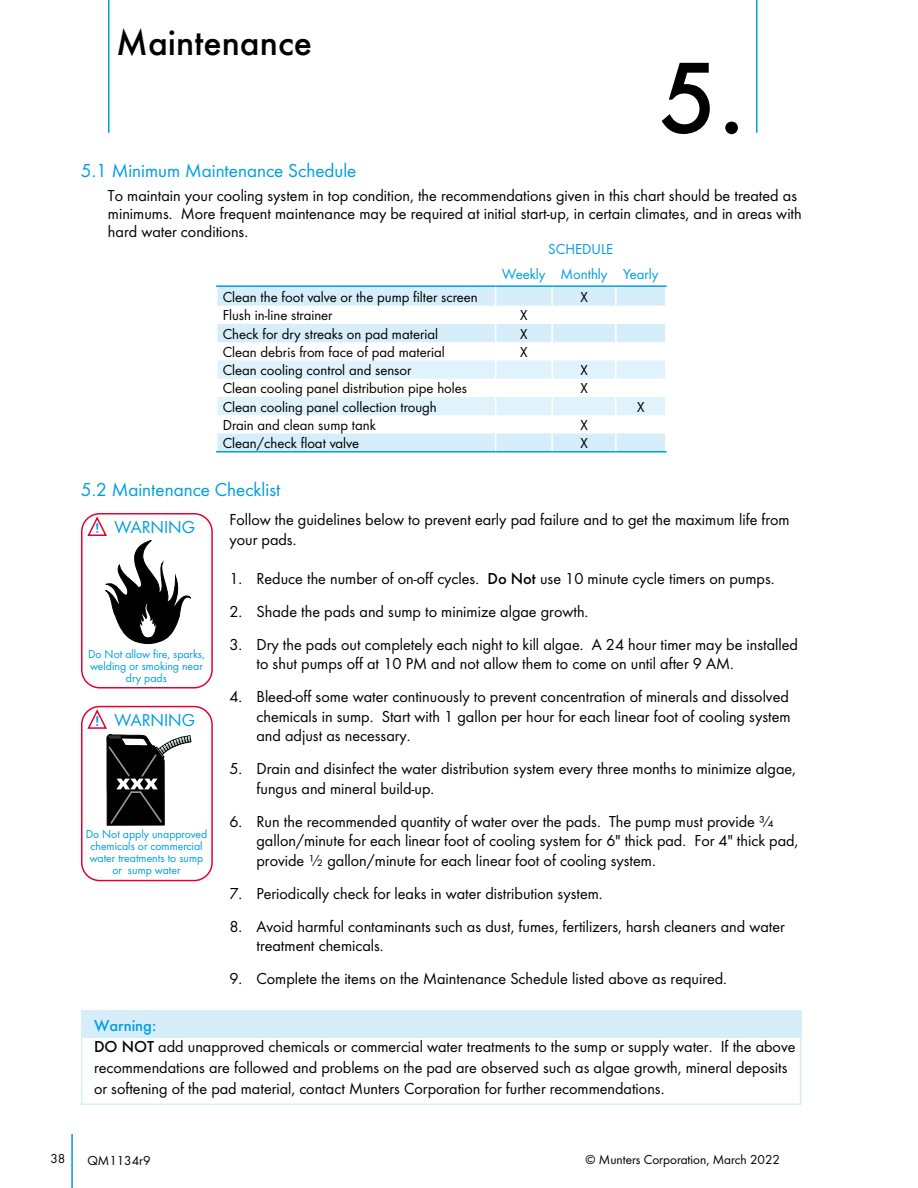
<style>
.page{position:relative;width:918px;height:1188px;background:#fff}
.page>*{position:absolute;margin:0;border:0;box-sizing:border-box;transform-origin:0 0}
.t1{font:500 105px "Futura";color:#000}
.t2{font:500 37.5px "Futura";color:#000}
.t3{font:19.5px "Futura Boo";color:#009ee1}
.t4{font:18px "Futura Boo";color:#009ee1}
.t5{font:16.5px/19.5px "Futura Boo";color:#000}
.t6{font:500 16.5px "Futura";color:#009ee1}
.t7{font:15px "Futura Boo";color:#000}
.t8{font:15px/25.3px "Futura Boo";color:#009ee1;text-align:center}
.t9{font:13.5px "Futura Boo";color:#000}
.t10{font:12px/12px "Futura Boo";color:#009ee1;text-align:center}
.s1{font-family:"Arial Rounded MT Bold";font-size:13.5px}
.s2{font-family:"Futura";font-weight:500}
</style>
<div class="page">
<hr style="left:71px;top:1134px;width:2px;height:54px;background:#009ee1">
<hr style="left:756px;top:0;width:2px;height:133px;background:#009ee1">
<hr style="left:108px;top:0;width:2px;height:133px;background:#009ee1">
<div style="left:81px;top:513px;width:132px;height:175px;border:1px solid #e20031;border-radius:18px"></div>
<svg style="left:86px;top:516px;width:105px;height:128px"></svg>
<div style="left:81px;top:706px;width:132px;height:175px;border:1px solid #e20031;border-radius:18px"></div>
<svg style="left:86px;top:709px;width:105px;height:116px"></svg>
<hr style="left:216px;top:285px;width:280px;height:2px;background:#009ee1">
<hr style="left:496px;top:285px;width:56px;height:2px;background:#009ee1">
<hr style="left:552px;top:285px;width:64px;height:2px;background:#009ee1">
<hr style="left:616px;top:285px;width:51px;height:2px;background:#009ee1">
<svg style="left:217px;top:287px;width:448px;height:164px"></svg>
<hr style="left:216px;top:451px;width:280px;height:2px;background:#009ee1">
<hr style="left:496px;top:451px;width:56px;height:2px;background:#009ee1">
<hr style="left:552px;top:451px;width:64px;height:2px;background:#009ee1">
<hr style="left:616px;top:451px;width:51px;height:2px;background:#009ee1">
<div style="left:82px;top:1011px;width:720px;height:27px;background:#d5eefa"></div>
<div style="left:81px;top:1011px;width:720px;height:94px;border:1px solid #d5eefa"></div>
<h2 class="t2" style="left:116px;top:27px;width:197px">Maintenance</h2>
<p class="t3" style="left:81px;top:162px;width:277px">5.1 Minimum Maintenance Schedule</p>
<h1 class="t1" style="left:659px;top:55px;width:88px">5.</h1>
<p class="t5" style="left:108px;top:188px;width:695px;line-height:18px">To maintain your cooling system in top condition, the recommendations given in this chart should be treated as minimums. More frequent maintenance may be required at initial start-up, in certain climates, and in areas with hard water conditions.</p>
<p class="t8" style="left:502px;top:237px;width:158px">SCHEDULE<br>Weekly Monthly Yearly</p>
<p class="t7" style="left:223px;top:290px;width:257px">Clean the foot valve or the pump filter screen</p>
<p class="t7" style="left:580px;top:290px;width:9px">X</p>
<p class="t7" style="left:223px;top:309px;width:111px">Flush in-line strainer</p>
<p class="t7" style="left:520px;top:309px;width:9px">X</p>
<p class="t7" style="left:223px;top:328px;width:217px">Check for dry streaks on pad material</p>
<p class="t7" style="left:520px;top:328px;width:9px">X</p>
<p class="t7" style="left:223px;top:346px;width:224px">Clean debris from face of pad material</p>
<p class="t7" style="left:520px;top:346px;width:9px">X</p>
<p class="t7" style="left:223px;top:364px;width:190px">Clean cooling control and sensor</p>
<p class="t7" style="left:580px;top:364px;width:9px">X</p>
<p class="t7" style="left:223px;top:382px;width:246px">Clean cooling panel distribution pipe holes</p>
<p class="t7" style="left:580px;top:382px;width:9px">X</p>
<p class="t7" style="left:223px;top:401px;width:216px">Clean cooling panel collection trough</p>
<p class="t7" style="left:637px;top:401px;width:9px">X</p>
<p class="t7" style="left:223px;top:419px;width:155px">Drain and clean sump tank</p>
<p class="t7" style="left:580px;top:419px;width:9px">X</p>
<p class="t7" style="left:223px;top:437px;width:138px">Clean/check float valve</p>
<p class="t7" style="left:580px;top:437px;width:9px">X</p>
<p class="t3" style="left:81px;top:481px;width:201px">5.2 Maintenance Checklist</p>
<p class="t4" style="left:95px;top:520px;width:102px"><span class="s1">!</span> WARNING</p>
<p class="t10" style="left:88px;top:649px;width:118px">Do Not allow fire, sparks, welding or smoking near dry pads</p>
<p class="t4" style="left:95px;top:713px;width:102px"><span class="s1">!</span> WARNING</p>
<p class="t10" style="left:86px;top:829px;width:123px">Do Not apply unapproved chemicals or commercial water treatments to sump or sump water</p>
<p class="t5" style="left:229px;top:511px;width:562px">Follow the guidelines below to prevent early pad failure and to get the maximum life from your pads.</p>
<p class="t5" style="left:229px;top:570px;width:547px">1. Reduce the number of on-off cycles. <span class="s2">Do Not</span> use 10 minute cycle timers on pumps.</p>
<p class="t5" style="left:229px;top:603px;width:360px">2. Shade the pads and sump to minimize algae growth.</p>
<p class="t5" style="left:256px;top:636px;width:543px;text-indent:-27px">3. Dry the pads out completely each night to kill algae. A 24 hour timer may be installed to shut pumps off at 10 PM and not allow them to come on until after 9 AM.</p>
<p class="t5" style="left:256px;top:688px;width:536px;text-align:justify;text-indent:-27px">4. Bleed-off some water continuously to prevent concentration of minerals and dissolved chemicals in sump. Start with 1 gallon per hour for each linear foot of cooling system and adjust as necessary.</p>
<p class="t5" style="left:256px;top:760px;width:541px;text-indent:-27px">5. Drain and disinfect the water distribution system every three months to minimize algae, fungus and mineral build-up.</p>
<p class="t5" style="left:256px;top:813px;width:543px;text-indent:-27px">6. Run the recommended quantity of water over the pads. The pump must provide ³⁄₄ gallon/minute for each linear foot of cooling system for 6" thick pad. For 4" thick pad, provide ¹⁄₂ gallon/minute for each linear foot of cooling system.</p>
<p class="t5" style="left:229px;top:885px;width:375px">7. Periodically check for leaks in water distribution system.</p>
<p class="t5" style="left:256px;top:918px;width:530px;text-indent:-27px">8. Avoid harmful contaminants such as dust, fumes, fertilizers, harsh cleaners and water treatment chemicals.</p>
<p class="t5" style="left:229px;top:970px;width:499px">9. Complete the items on the Maintenance Schedule listed above as required.</p>
<p class="t6" style="left:94px;top:1019px;width:64px">Warning:</p>
<p class="t5" style="left:94px;top:1038px;width:703px;line-height:21px"><span class="s2">DO NOT</span> add unapproved chemicals or commercial water treatments to the sump or supply water. If the above recommendations are followed and problems on the pad are observed such as algae growth, mineral deposits or softening of the pad material, contact Munters Corporation for further recommendations.</p>
<p class="t9" style="left:50px;top:1153px;width:16px">38</p>
<p class="t9" style="left:87px;top:1155px;width:65px">QM1134r9</p>
<p class="t9" style="left:586px;top:1154px;width:196px">© Munters Corporation, March 2022</p>
</div>
